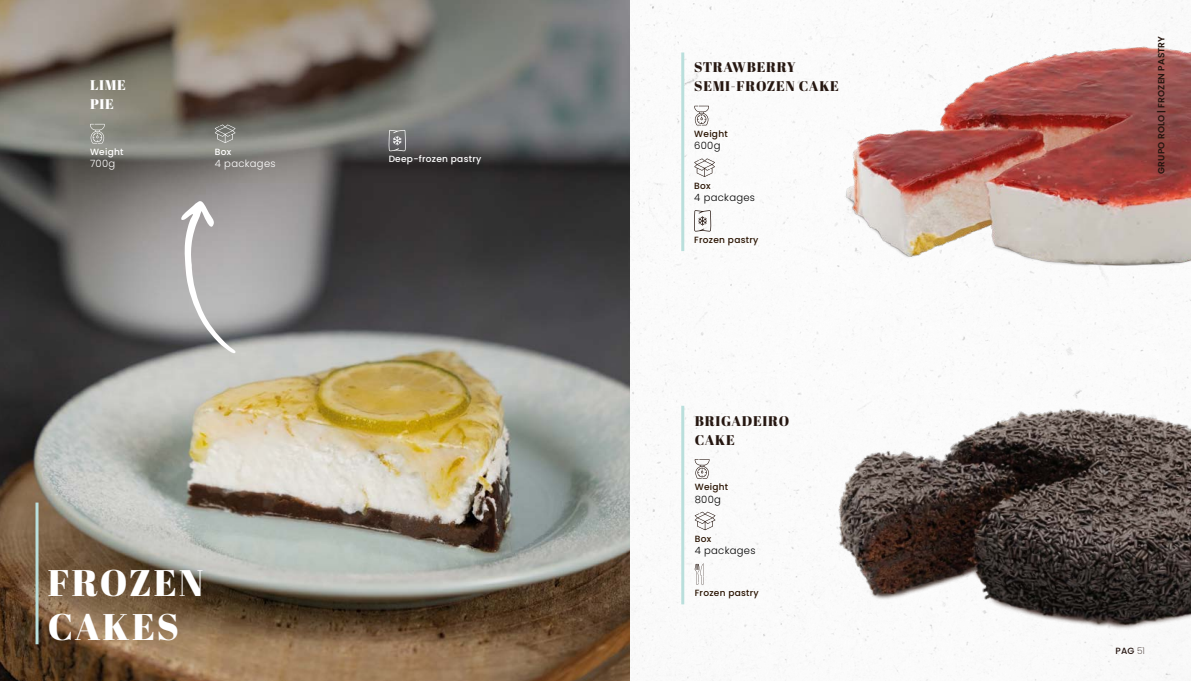
<style>
.page{position:relative;width:1191px;height:681px;background:#fff}
.page>*{position:absolute;margin:0;border:0;box-sizing:border-box;transform-origin:0 0}
.t1{font:37px/44.4px "Abril Fatface";letter-spacing:.06em;color:#fff}
.t2{font:14px/19px "Abril Fatface";letter-spacing:.05em;color:#261711}
.t3{font:14px/19px "Abril Fatface";letter-spacing:.05em;color:#fff}
.t4{font:300 10px "Poppins";letter-spacing:.03em;color:#000}
.t5{font:300 10px "Poppins";letter-spacing:.03em;color:#fff}
.t6{font:500 9px "Poppins";letter-spacing:.03em;color:#281200}
.t7{font:500 9px "Poppins";letter-spacing:.03em;color:#fff}
.t8{font:600 9px "Poppins";letter-spacing:.01em;color:#26160f}
.t9{font:500 9px "Poppins";color:#261611}
.s1{font-weight:200}
</style>
<div class="page">
<img style="left:0;top:0;width:630px;height:680px">
<hr style="left:36px;top:502px;width:3px;height:142px;background:#badfdc">
<svg style="left:180px;top:199px;width:56px;height:158px;background:#b2b1b1"></svg>
<svg style="left:388px;top:130px;width:18px;height:21px"></svg>
<svg style="left:90px;top:124px;width:15px;height:19px"></svg>
<svg style="left:215px;top:124px;width:20px;height:19px"></svg>
<img style="left:798px;top:0;width:393px;height:336px">
<svg style="left:694px;top:106px;width:15px;height:19px"></svg>
<svg style="left:694px;top:158px;width:21px;height:19px"></svg>
<svg style="left:694px;top:210px;width:17px;height:21px"></svg>
<hr style="left:681px;top:52px;width:3px;height:199px;background:#badfdc">
<hr style="left:681px;top:405px;width:3px;height:199px;background:#badfdc">
<svg style="left:694px;top:563px;width:9px;height:21px"></svg>
<svg style="left:694px;top:459px;width:15px;height:19px"></svg>
<svg style="left:694px;top:511px;width:21px;height:19px"></svg>
<img style="left:798px;top:344px;width:393px;height:336px">
<h2 class="t3" style="left:90px;top:76px;width:37px">LIME<br>PIE</h2>
<p class="t7" style="left:90px;top:147px;width:35px">Weight</p>
<p class="t5" style="left:90px;top:158px;width:27px">700g</p>
<p class="t7" style="left:215px;top:147px;width:18px">Box</p>
<p class="t5" style="left:215px;top:158px;width:62px">4 packages</p>
<p class="t7" style="left:389px;top:154px;width:94px">Deep-frozen pastry</p>
<h1 class="t1" style="left:48px;top:559px;width:158px">FROZEN<br>CAKES</h1>
<h2 class="t2" style="left:694px;top:57px;width:146px">STRAWBERRY<br>SEMI-FROZEN CAKE</h2>
<p class="t6" style="left:694px;top:129px;width:35px">Weight</p>
<p class="t4" style="left:694px;top:140px;width:28px">600g</p>
<p class="t6" style="left:694px;top:180px;width:18px">Box</p>
<p class="t4" style="left:694px;top:192px;width:62px">4 packages</p>
<p class="t6" style="left:694px;top:234px;width:66px">Frozen pastry</p>
<h2 class="t2" style="left:694px;top:410px;width:96px">BRIGADEIRO<br>CAKE</h2>
<p class="t6" style="left:694px;top:482px;width:35px">Weight</p>
<p class="t4" style="left:694px;top:493px;width:28px">800g</p>
<p class="t6" style="left:694px;top:533px;width:18px">Box</p>
<p class="t4" style="left:694px;top:544px;width:62px">4 packages</p>
<p class="t6" style="left:694px;top:587px;width:66px">Frozen pastry</p>
<p class="t8" style="left:1156px;top:173px;width:139px;rotate:-90deg">GRUPO ROLO | FROZEN PASTRY</p>
<p class="t9" style="left:1115px;top:645px;width:31px">PAG <span class="s1">51</span></p>
</div>
